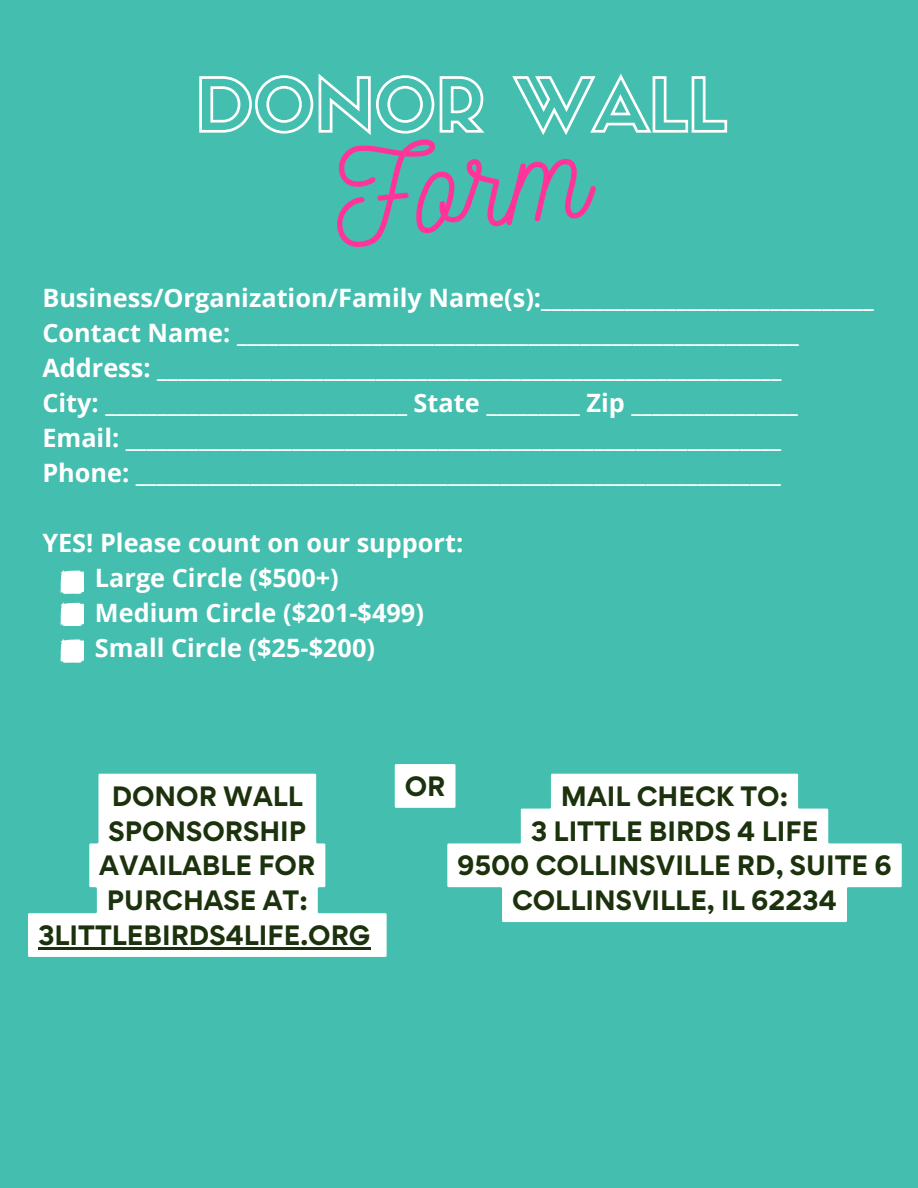
<style>
.page{position:relative;width:918px;height:1188px;background:#44beae}
.page>*{position:absolute;margin:0;border:0;box-sizing:border-box;transform-origin:0 0}
.t1{font:126.45px "Nickainley";color:#f39}
.t2{font:700 25.35px "Open Sans";color:#fff}
.t3{font:700 25.05px/34.8px "Gordita";color:#1b320d;text-align:center}
</style>
<div class="page">
<svg style="left:199px;top:73px;width:529px;height:62px"></svg>
<svg style="left:60px;top:570px;width:24px;height:24px"></svg>
<svg style="left:60px;top:639px;width:24px;height:23px"></svg>
<svg style="left:60px;top:602px;width:24px;height:24px"></svg>
<svg style="left:28px;top:774px;width:359px;height:183px;fill:#fff"></svg>
<hr style="left:38px;top:947px;width:332px;height:3px;background:#1b320d">
<div style="left:395px;top:764px;width:60px;height:44px;background:#fff"></div>
<svg style="left:447px;top:774px;width:455px;height:148px;fill:#fff"></svg>
<h1 class="t1" style="left:326px;top:117px;width:255px;rotate:-6deg">Form</h1>
<h2 class="t2" style="left:42px;top:280px;width:833px">Business/Organization/Family Name(s):________________________________</h2>
<p class="t2" style="left:42px;top:315px;width:758px">Contact Name: ______________________________________________________</p>
<p class="t2" style="left:42px;top:350px;width:741px">Address: ____________________________________________________________</p>
<p class="t2" style="left:42px;top:385px;width:757px">City: _____________________________ State _________ Zip ________________</p>
<p class="t2" style="left:42px;top:420px;width:740px">Email: _______________________________________________________________</p>
<p class="t2" style="left:42px;top:455px;width:740px">Phone: ______________________________________________________________</p>
<p class="t2" style="left:42px;top:525px;width:422px">YES! Please count on our support:</p>
<p class="t2" style="left:95px;top:560px;width:245px">Large Circle ($500+)</p>
<p class="t2" style="left:95px;top:595px;width:331px">Medium Circle ($201-$499)</p>
<p class="t2" style="left:95px;top:629px;width:282px">Small Circle ($25-$200)</p>
<p class="t3" style="left:38px;top:778px;width:334px">DONOR WALL<br>SPONSORSHIP<br>AVAILABLE FOR<br>PURCHASE AT:<br>3LITTLEBIRDS4LIFE.ORG</p>
<p class="t3" style="left:405px;top:769px;width:42px">OR</p>
<p class="t3" style="left:457px;top:778px;width:436px">MAIL CHECK TO:<br>3 LITTLE BIRDS 4 LIFE<br>9500 COLLINSVILLE RD, SUITE 6<br>COLLINSVILLE, IL 62234</p>
</div>
